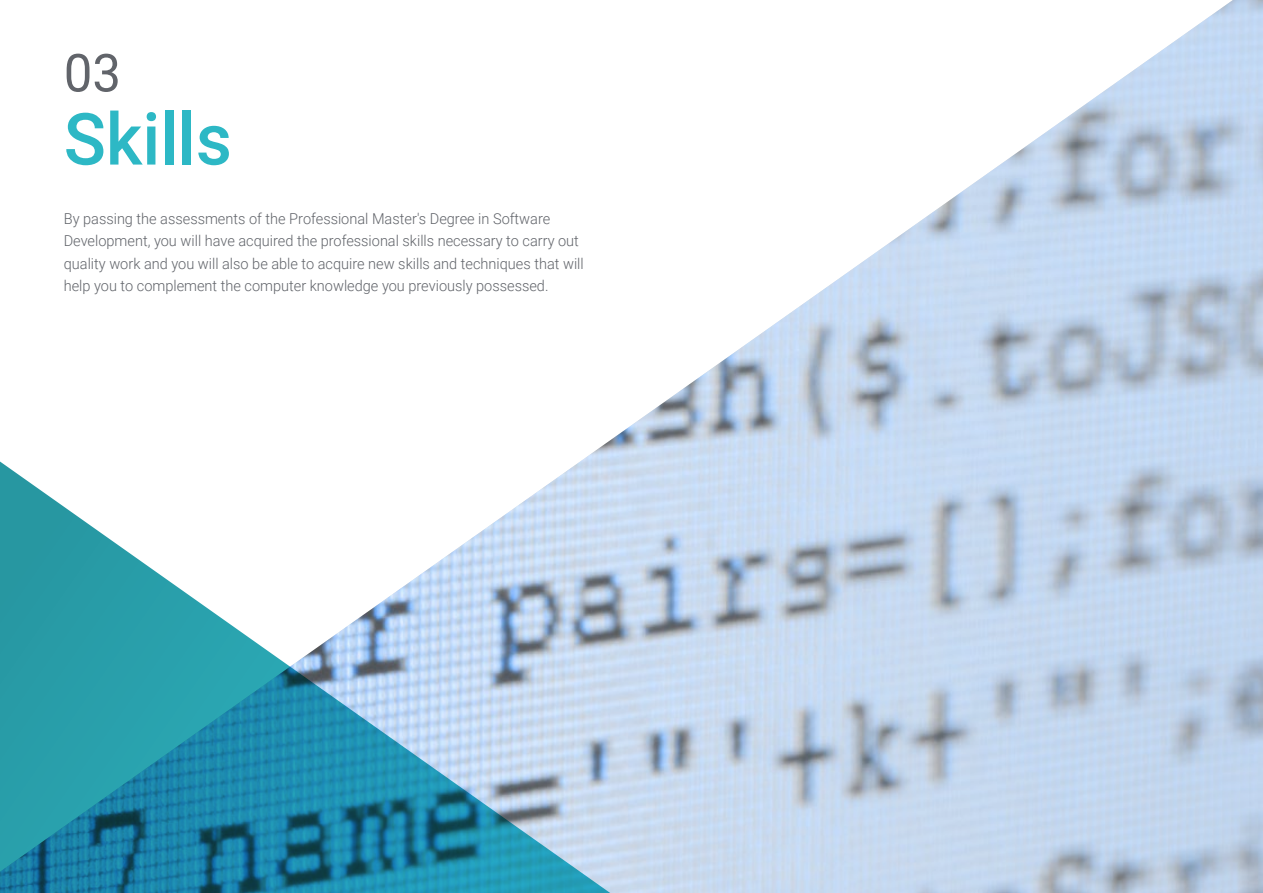
<style>
.page{position:relative;width:1263px;height:893px;background:#fff}
.page>*{position:absolute;margin:0;border:0;box-sizing:border-box;transform-origin:0 0}
.t1{font:500 72px "Roboto";color:#2db8c5}
.t2{font:52.5px "Roboto";color:#61646a}
.t3{font:300 15px/22.5px "Roboto";color:#61646a}
</style>
<div class="page">
<img style="left:602px;top:0;width:661px;height:893px">
<svg style="left:0;top:446px;width:640px;height:447px"></svg>
<h2 class="t2" style="left:64px;top:36px;width:59px">03</h2>
<h1 class="t1" style="left:64px;top:89px;width:170px">Skills</h1>
<p class="t3" style="left:64px;top:207px;width:521px">By passing the assessments of the Professional Master's Degree in Software Development, you will have acquired the professional skills necessary to carry out quality work and you will also be able to acquire new skills and techniques that will help you to complement the computer knowledge you previously possessed.</p>
</div>
